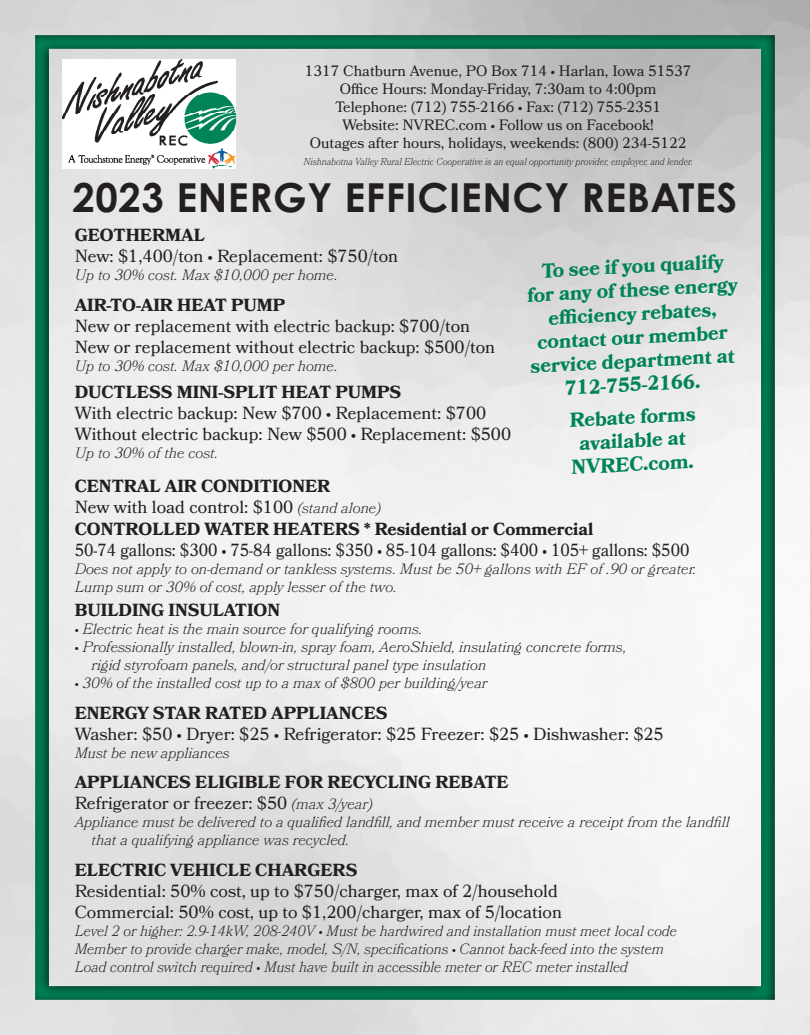
<style>
.page{position:relative;width:810px;height:1035px;background:#fff}
.page>*{position:absolute;margin:0;border:0;box-sizing:border-box;transform-origin:0 0}
.t1{font:700 40px "Century Gothic Pro";letter-spacing:.015em;color:#231f20}
.t2{font:700 20.12px/23.6px "Bookmania";color:#008457;text-align:center}
.t3{font:17.5px/21px "Bookmania";color:#231f20}
.t4{font:700 17.5px "Bookmania";color:#231f20}
.t5{font:17.5px "Bookmania";color:#231f20;scale:.93 1}
.t6{font:italic 300 15px/18px "Bookmania";color:#231f20}
.t7{font:italic 300 15px "Bookmania";color:#231f20;scale:.96 1}
.t8{font:15px "Bookmania";color:#231f20}
.t9{font:italic 300 10px "Bookmania";color:#231f20;scale:.9 1}
.s1{font-weight:300;font-style:italic;font-size:15px}
</style>
<div class="page">
<div style="left:35px;top:35px;width:740px;height:966px;background:#231f20;opacity:.75"></div>
<p class="t8" style="left:305px;top:62px;width:388px">1317 Chatburn Avenue, PO Box 714 • Harlan, Iowa 51537</p>
<p class="t8" style="left:340px;top:80px;width:318px">Office Hours: Monday-Friday, 7:30am to 4:00pm</p>
<p class="t8" style="left:335px;top:98px;width:327px">Telephone: (712) 755-2166 • Fax: (712) 755-2351</p>
<p class="t8" style="left:342px;top:116px;width:313px">Website: NVREC.com • Follow us on Facebook!</p>
<p class="t8" style="left:310px;top:134px;width:378px">Outages after hours, holidays, weekends: (800) 234-5122</p>
<p class="t9" style="left:304px;top:156px;width:434px">Nishnabotna Valley Rural Electric Cooperative is an equal opportunity provider, employer, and lender.</p>
<p class="t1" style="left:73px;top:173px;width:666px">2023 ENERGY EFFICIENCY REBATES</p>
<p class="t4" style="left:75px;top:225px;width:132px">GEOTHERMAL</p>
<p class="t3" style="left:75px;top:246px;width:325px">New: $1,400/ton • Replacement: $750/ton</p>
<p class="t6" style="left:75px;top:266px;width:265px">Up to 30% cost. Max $10,000 per home.</p>
<p class="t2" style="left:540px;top:259px;width:184px;rotate:-3deg">To see if you qualify</p>
<p class="t2" style="left:526px;top:283px;width:212px;rotate:-3deg">for any of these energy effi ciency rebates, contact our member</p>
<p class="t2" style="left:530px;top:354px;width:206px;rotate:-3deg">service department at<br>712-755-2166.</p>
<p class="t2" style="left:569px;top:408px;width:127px;rotate:-3deg">Rebate forms</p>
<p class="t2" style="left:579px;top:431px;width:108px;rotate:-3deg">available at</p>
<p class="t2" style="left:570px;top:455px;width:124px;rotate:-3deg">NVREC.com.</p>
<p class="t4" style="left:75px;top:295px;width:212px">AIR-TO-AIR HEAT PUMP</p>
<p class="t3" style="left:75px;top:315px;width:397px">New or replacement with electric backup: $700/ton</p>
<p class="t3" style="left:75px;top:336px;width:422px">New or replacement without electric backup: $500/ton</p>
<p class="t6" style="left:75px;top:357px;width:265px">Up to 30% cost. Max $10,000 per home.</p>
<p class="t4" style="left:75px;top:382px;width:328px">DUCTLESS MINI-SPLIT HEAT PUMPS</p>
<p class="t3" style="left:75px;top:403px;width:413px">With electric backup: New $700 • Replacement: $700</p>
<p class="t3" style="left:75px;top:424px;width:438px">Without electric backup: New $500 • Replacement: $500</p>
<p class="t6" style="left:75px;top:444px;width:145px">Up to 30% of the cost.</p>
<p class="t4" style="left:75px;top:476px;width:257px">CENTRAL AIR CONDITIONER</p>
<p class="t3" style="left:75px;top:496px;width:308px">New with load control: $100 <span class="s1">(stand alone)</span></p>
<p class="t4" style="left:75px;top:518px;width:520px">CONTROLLED WATER HEATERS * Residential or Commercial</p>
<p class="t5" style="left:75px;top:539px;width:663px">50-74 gallons: $300 • 75-84 gallons: $350 • 85-104 gallons: $400 • 105+ gallons: $500</p>
<p class="t6" style="left:75px;top:560px;width:623px">Does not apply to on-demand or tankless systems. Must be 50+ gallons with EF of .90 or greater.</p>
<p class="t6" style="left:75px;top:578px;width:324px">Lump sum or 30% of cost, apply lesser of the two.</p>
<p class="t4" style="left:75px;top:600px;width:207px">BUILDING INSULATION</p>
<p class="t6" style="left:75px;top:620px;width:349px">• Electric heat is the main source for qualifying rooms.</p>
<p class="t6" style="left:92px;top:638px;width:536px;text-indent:-17px">• Professionally installed, blown-in, spray foam, AeroShield, insulating concrete forms, rigid styrofoam panels, and/or structural panel type insulation</p>
<p class="t6" style="left:75px;top:674px;width:414px">• 30% of the installed cost up to a max of $800 per building/year</p>
<p class="t4" style="left:75px;top:703px;width:314px">ENERGY STAR RATED APPLIANCES</p>
<p class="t3" style="left:75px;top:723px;width:591px">Washer: $50 • Dryer: $25 • Refrigerator: $25 Freezer: $25 • Dishwasher: $25</p>
<p class="t6" style="left:75px;top:744px;width:156px">Must be new appliances</p>
<p class="t4" style="left:75px;top:772px;width:436px">APPLIANCES ELIGIBLE FOR RECYCLING REBATE</p>
<p class="t3" style="left:75px;top:793px;width:299px">Refrigerator or freezer: $50 <span class="s1">(max 3/year)</span></p>
<p class="t6" style="left:92px;top:813px;width:640px;text-indent:-17px">Appliance must be delivered to a qualified landfill, and member must receive a receipt from the landfill that a qualifying appliance was recycled.</p>
<p class="t4" style="left:75px;top:860px;width:284px">ELECTRIC VEHICLE CHARGERS</p>
<p class="t3" style="left:75px;top:880px;width:489px">Residential: 50% cost, up to $750/charger, max of 2/household<br>Commercial: 50% cost, up to $1,200/charger, max of 5/location</p>
<p class="t7" style="left:75px;top:922px;width:629px">Level 2 or higher: 2.9-14kW, 208-240V • Must be hardwired and installation must meet local code</p>
<p class="t7" style="left:75px;top:940px;width:615px">Member to provide charger make, model, S/N, specifications • Cannot back-feed into the system</p>
<p class="t7" style="left:75px;top:958px;width:578px">Load control switch required • Must have built in accessible meter or REC meter installed</p>
</div>
